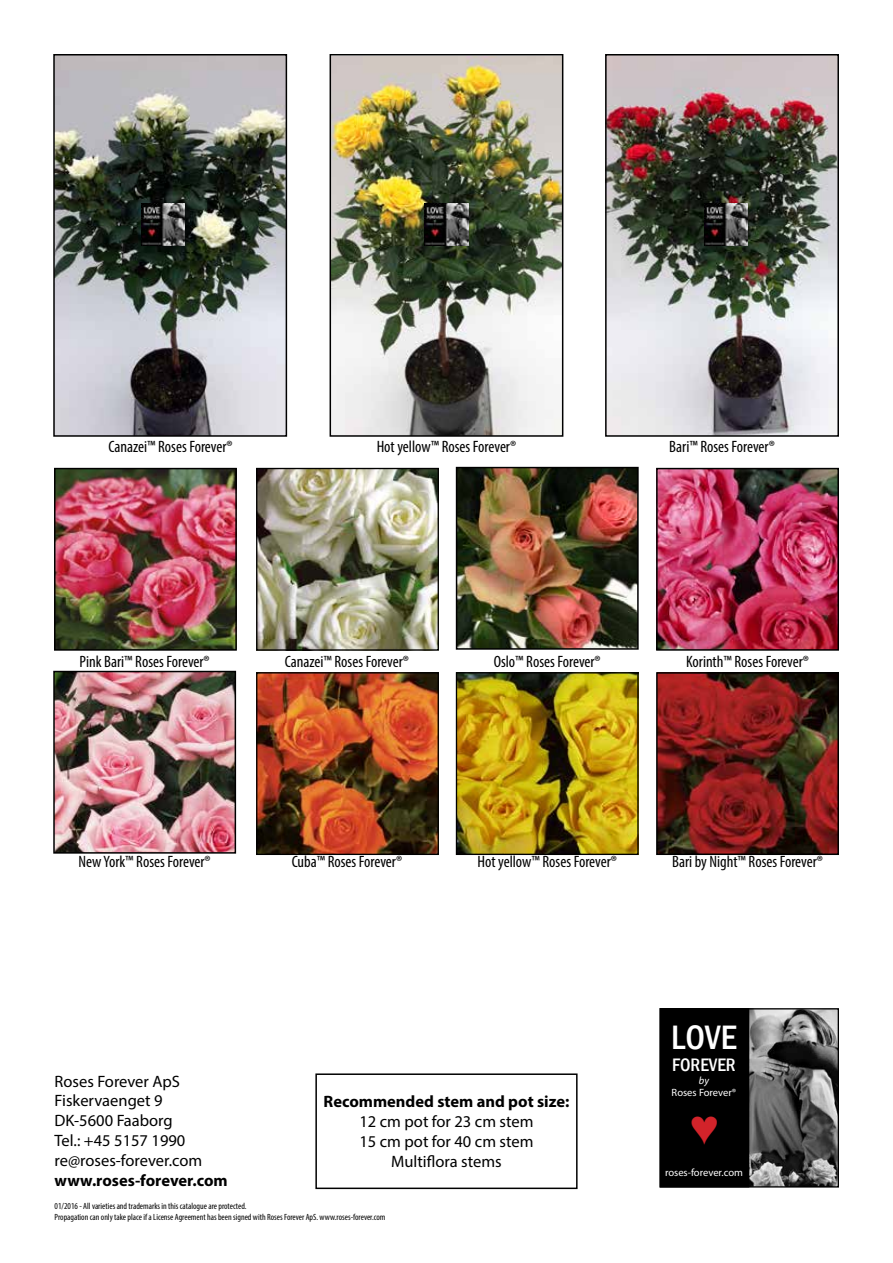
<style>
.page{position:relative;width:893px;height:1263px;background:#fff}
.page>*{position:absolute;margin:0;border:0;box-sizing:border-box;transform-origin:0 0}
.t1{font:500 condensed 47.4px "Franklin Gothic";color:#d2232a}
.t2{font:500 condensed 34.8px "Franklin Gothic";color:#fff}
.t3{font:500 condensed 18.6px "Franklin Gothic";color:#fff}
.t4{font:condensed 16.5px "Myriad Pro";color:#000}
.t5{font:16.5px/19.8px "Myriad Pro";color:#000}
.t6{font:700 16.5px "Myriad Pro";color:#000}
.t7{font:10.5px "Myriad Pro";color:#fff}
.t8{font:italic 10.5px "Myriad Pro";color:#fff}
.t9{font:condensed 9px/10.8px "Myriad Pro";color:#000}
</style>
<div class="page">
<img style="left:56px;top:57px;width:228px;height:377px">
<div style="left:53px;top:54px;width:234px;height:383px;border:2px solid #000"></div>
<img style="left:333px;top:57px;width:227px;height:377px">
<div style="left:330px;top:54px;width:233px;height:383px;border:2px solid #000"></div>
<img style="left:608px;top:57px;width:228px;height:377px">
<div style="left:605px;top:54px;width:234px;height:383px;border:2px solid #000"></div>
<img style="left:459px;top:470px;width:177px;height:177px">
<div style="left:456px;top:467px;width:183px;height:183px;border:2px solid #000"></div>
<img style="left:56px;top:674px;width:177px;height:177px">
<div style="left:53px;top:671px;width:183px;height:183px;border:2px solid #000"></div>
<img style="left:57px;top:471px;width:177px;height:177px">
<div style="left:54px;top:468px;width:183px;height:183px;border:2px solid #000"></div>
<div style="left:315px;top:1073px;width:263px;height:116px;border:2px solid #000"></div>
<img style="left:749px;top:1010px;width:88px;height:175px">
<div style="left:660px;top:1008px;width:179px;height:179px;border:1px solid #000"></div>
<div style="left:660px;top:1008px;width:89px;height:179px;background:#000"></div>
<img style="left:141px;top:203px;width:44px;height:42px">
<img style="left:425px;top:203px;width:43px;height:42px">
<img style="left:704px;top:203px;width:43px;height:42px">
<img style="left:659px;top:675px;width:177px;height:177px">
<div style="left:656px;top:672px;width:183px;height:183px;border:2px solid #000"></div>
<img style="left:258px;top:470px;width:179px;height:179px">
<div style="left:256px;top:468px;width:183px;height:183px;border:1px solid #000"></div>
<img style="left:458px;top:674px;width:179px;height:179px">
<div style="left:456px;top:672px;width:183px;height:183px;border:1px solid #000"></div>
<img style="left:258px;top:674px;width:179px;height:179px">
<div style="left:256px;top:672px;width:183px;height:183px;border:1px solid #000"></div>
<img style="left:659px;top:471px;width:177px;height:177px">
<div style="left:656px;top:468px;width:183px;height:183px;border:2px solid #000"></div>
<p class="t4" style="left:108px;top:437px;width:126px">Canazei™ Roses Forever®</p>
<p class="t4" style="left:377px;top:437px;width:141px">Hot yellow™ Roses Forever®</p>
<p class="t4" style="left:669px;top:437px;width:107px">Bari™ Roses Forever®</p>
<p class="t4" style="left:80px;top:651px;width:132px">Pink Bari™ Roses Forever®</p>
<p class="t4" style="left:285px;top:651px;width:126px">Canazei™ Roses Forever®</p>
<p class="t4" style="left:494px;top:651px;width:109px">Oslo™ Roses Forever®</p>
<p class="t4" style="left:686px;top:651px;width:124px">Korinth™ Roses Forever®</p>
<p class="t4" style="left:79px;top:852px;width:134px">New York™ Roses Forever®</p>
<p class="t4" style="left:292px;top:852px;width:112px">Cuba™ Roses Forever®</p>
<p class="t4" style="left:477px;top:852px;width:141px">Hot yellow™ Roses Forever®</p>
<p class="t4" style="left:672px;top:852px;width:152px">Bari by Night™ Roses Forever®</p>
<p class="t5" style="left:55px;top:1071px;width:149px">Roses Forever ApS<br>Fiskervaenget 9<br>DK-5600 Faaborg<br>Tel.: +45 5157 1990 re@roses-forever.com</p>
<p class="t6" style="left:55px;top:1169px;width:175px">www.roses-forever.com</p>
<p class="t6" style="left:324px;top:1091px;width:247px">Recommended stem and pot size:</p>
<p class="t5" style="left:359px;top:1111px;width:176px;text-align:center">12 cm pot for 23 cm stem<br>15 cm pot for 40 cm stem<br>Multiflora stems</p>
<p class="t9" style="left:55px;top:1200px;width:332px">01/2016 - All varieties and trademarks in this catalogue are protected.<br>Propagation can only take place if a License Agreement has been signed with Roses Forever ApS. www.roses-forever.com</p>
<h2 class="t2" style="left:671px;top:1014px;width:67px">LOVE</h2>
<p class="t3" style="left:672px;top:1053px;width:65px">FOREVER</p>
<p class="t8" style="left:699px;top:1074px;width:12px">by</p>
<p class="t7" style="left:672px;top:1086px;width:66px">Roses Forever®</p>
<h1 class="t1" style="left:689px;top:1097px;width:33px">♥</h1>
<p class="t7" style="left:665px;top:1165px;width:79px">roses-forever.com</p>
</div>
